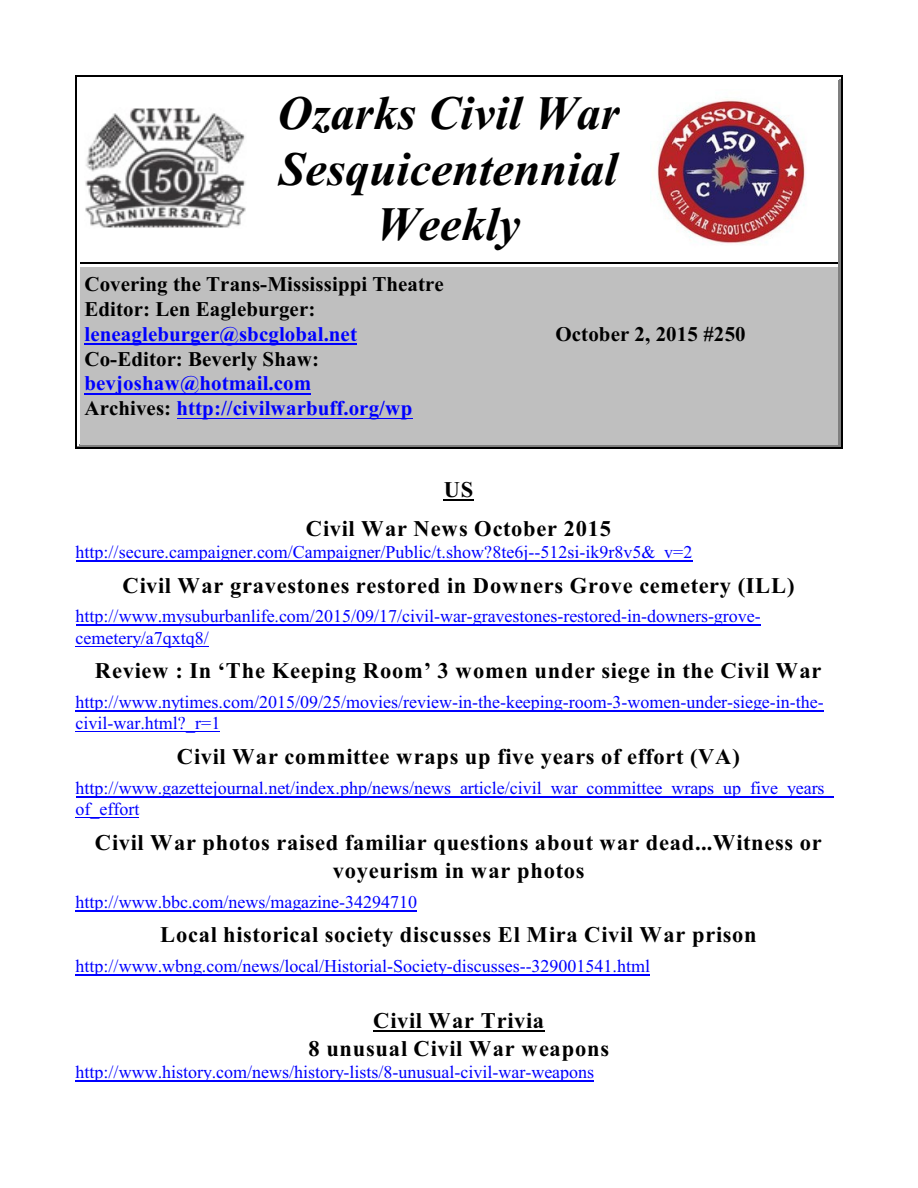
<style>
.page{position:relative;width:918px;height:1188px;background:#fff}
.page>*{position:absolute;margin:0;border:0;box-sizing:border-box;transform-origin:0 0}
.t1{font:italic 700 48px/55.2px "Times New Roman";color:#000;text-align:center}
.t2{font:700 22.5px/28.2px "Times New Roman";letter-spacing:.035em;color:#000;text-align:center}
.t3{font:700 21px/24.9px "Times New Roman";color:#000}
.t4{font:700 21px/24.9px "Times New Roman";color:#00f}
.t5{font:18px/21.3px "Times New Roman";color:#00f}
.s1{color:#000}
</style>
<div class="page">
<hr style="left:838px;top:78px;width:1px;height:184px;background:#808080">
<hr style="left:78px;top:78px;width:761px;height:2px;background:#fff">
<hr style="left:840px;top:77px;width:1px;height:185px;background:#808080">
<hr style="left:77px;top:77px;width:764px;height:1px;background:#fff">
<hr style="left:76px;top:76px;width:1px;height:186px;background:#000">
<hr style="left:841px;top:76px;width:1px;height:186px;background:#000">
<hr style="left:76px;top:76px;width:766px;height:1px;background:#000">
<hr style="left:78px;top:445px;width:381px;height:1px;background:#808080">
<hr style="left:77px;top:446px;width:382px;height:2px;background:#808080">
<hr style="left:76px;top:262px;width:1px;height:187px;background:#000">
<hr style="left:76px;top:448px;width:383px;height:1px;background:#000">
<div style="left:80px;top:265px;width:379px;height:180px;background:#bfbfbf"></div>
<hr style="left:80px;top:265px;width:379px;height:1px;background:#fff">
<hr style="left:80px;top:262px;width:379px;height:1px;background:#000">
<hr style="left:838px;top:264px;width:1px;height:182px;background:#808080">
<hr style="left:459px;top:445px;width:380px;height:1px;background:#808080">
<hr style="left:840px;top:262px;width:1px;height:185px;background:#808080">
<hr style="left:459px;top:446px;width:382px;height:2px;background:#808080">
<hr style="left:841px;top:262px;width:1px;height:187px;background:#000">
<hr style="left:459px;top:448px;width:383px;height:1px;background:#000">
<div style="left:459px;top:265px;width:379px;height:180px;background:#bfbfbf"></div>
<hr style="left:459px;top:265px;width:379px;height:1px;background:#fff">
<hr style="left:459px;top:262px;width:379px;height:1px;background:#000">
<hr style="left:85px;top:344px;width:272px;height:1px;background:#00f">
<hr style="left:85px;top:393px;width:226px;height:2px;background:#00f">
<hr style="left:177px;top:418px;width:236px;height:1px;background:#00f">
<hr style="left:444px;top:500px;width:30px;height:1px;background:#000">
<hr style="left:76px;top:561px;width:616px;height:1px;background:#00f">
<hr style="left:76px;top:625px;width:684px;height:1px;background:#00f">
<hr style="left:76px;top:646px;width:133px;height:1px;background:#00f">
<hr style="left:76px;top:711px;width:748px;height:1px;background:#00f">
<hr style="left:76px;top:731px;width:144px;height:1px;background:#00f">
<hr style="left:76px;top:796px;width:758px;height:1px;background:#00f">
<hr style="left:76px;top:817px;width:63px;height:1px;background:#00f">
<hr style="left:76px;top:910px;width:341px;height:1px;background:#00f">
<hr style="left:76px;top:975px;width:574px;height:1px;background:#00f">
<hr style="left:373px;top:1031px;width:172px;height:1px;background:#000">
<hr style="left:76px;top:1081px;width:518px;height:1px;background:#00f">
<img style="left:650px;top:99px;width:156px;height:146px">
<img style="left:85px;top:108px;width:161px;height:120px">
<h1 class="t1" style="left:277px;top:91px;width:344px">Ozarks Civil War<br>Sesquicentennial<br>Weekly</h1>
<p class="t3" style="left:85px;top:274px;width:361px">Covering the Trans-Mississippi Theatre<br>Editor: Len Eagleburger:</p>
<p class="t4" style="left:85px;top:323px;width:274px">leneagleburger@sbcglobal.net</p>
<p class="t3" style="left:85px;top:348px;width:236px">Co-Editor: Beverly Shaw:</p>
<p class="t4" style="left:85px;top:373px;width:329px">bevjoshaw@hotmail.com<br><span class="s1">Archives:</span> http://civilwarbuff.org/wp</p>
<p class="t3" style="left:556px;top:323px;width:191px">October 2, 2015 #250</p>
<p class="t2" style="left:306px;top:472px;width:307px;line-height:39px">US<br>Civil War News October 2015</p>
<p class="t5" style="left:76px;top:543px;width:618px">http://secure.campaigner.com/Campaigner/Public/t.show?8te6j--512si-ik9r8v5&amp;_v=2</p>
<p class="t2" style="left:122px;top:573px;width:674px">Civil War gravestones restored in Downers Grove cemetery (ILL)</p>
<p class="t5" style="left:76px;top:607px;width:687px">http://www.mysuburbanlife.com/2015/09/17/civil-war-gravestones-restored-in-downers-grove&shy;cemetery/a7qxtq8/</p>
<p class="t2" style="left:95px;top:659px;width:728px">Review : In ‘The Keeping Room’ 3 women under siege in the Civil War</p>
<p class="t5" style="left:76px;top:693px;width:750px">http://www.nytimes.com/2015/09/25/movies/review-in-the-keeping-room-3-women-under-siege-in-the&shy;civil-war.html?_r=1</p>
<p class="t2" style="left:177px;top:745px;width:565px">Civil War committee wraps up five years of effort (VA)</p>
<p class="t5" style="left:76px;top:779px;width:759px">http://www.gazettejournal.net/index.php/news/news_article/civil_war_committee_wraps_up_five_years_ of_effort</p>
<p class="t2" style="left:95px;top:830px;width:729px">Civil War photos raised familiar questions about war dead...Witness or voyeurism in war photos</p>
<p class="t5" style="left:76px;top:893px;width:343px">http://www.bbc.com/news/magazine-34294710</p>
<p class="t2" style="left:160px;top:923px;width:598px">Local historical society discusses El Mira Civil War prison</p>
<p class="t5" style="left:76px;top:957px;width:576px">http://www.wbng.com/news/local/Historial-Society-discusses--329001541.html</p>
<p class="t2" style="left:308px;top:1008px;width:302px">Civil War Trivia<br>8 unusual Civil War weapons</p>
<p class="t5" style="left:76px;top:1063px;width:520px">http://www.history.com/news/history-lists/8-unusual-civil-war-weapons</p>
</div>
